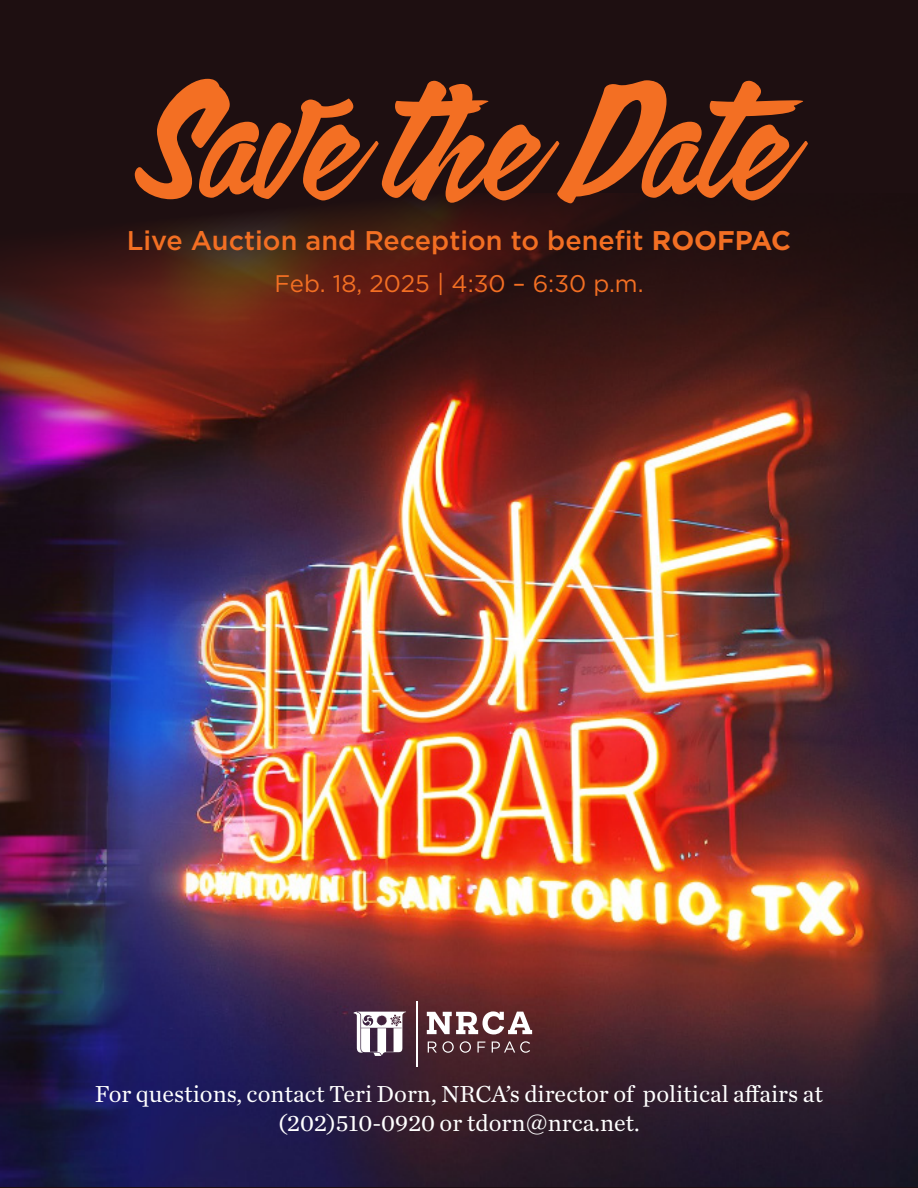
<style>
.page{position:relative;width:918px;height:1188px;background:#1e0f11}
.page>*{position:absolute;margin:0;border:0;box-sizing:border-box;transform-origin:0 0}
.t1{font:150px "Calgary Script OT";color:#f36f23}
.t2{font:500 27px "Gotham";color:#f36f23}
.t3{font:24.15px/29.1px "Chronicle Text G1";color:#fff;text-align:center}
.t4{font:24px "Gotham";color:#f36f23}
.s1{font-weight:700}
</style>
<div class="page">
<img style="left:0;top:197px;width:918px;height:989px">
<svg style="left:427px;top:1011px;width:105px;height:23px;background:#aa9193"></svg>
<svg style="left:428px;top:1041px;width:26px;height:12px"></svg>
<svg style="left:460px;top:1041px;width:11px;height:12px"></svg>
<svg style="left:477px;top:1042px;width:8px;height:11px"></svg>
<svg style="left:492px;top:1041px;width:38px;height:12px"></svg>
<hr style="left:417px;top:1001px;width:1px;height:66px;background:#fff">
<svg style="left:354px;top:1012px;width:52px;height:44px;background:#a99ca8"></svg>
<h1 class="t1" style="left:135px;top:45px;width:650px">Save the Date</h1>
<p class="t2" style="left:127px;top:222px;width:666px">Live Auction and Reception to benefit <span class="s1">ROOFPAC</span></p>
<p class="t4" style="left:274px;top:268px;width:371px">Feb. 18, 2025 | 4:30 – 6:30 p.m.</p>
<p class="t3" style="left:95px;top:1078px;width:730px">For questions, contact Teri Dorn, NRCA’s director of political affairs at (202)510-0920 or tdorn@nrca.net.</p>
</div>
